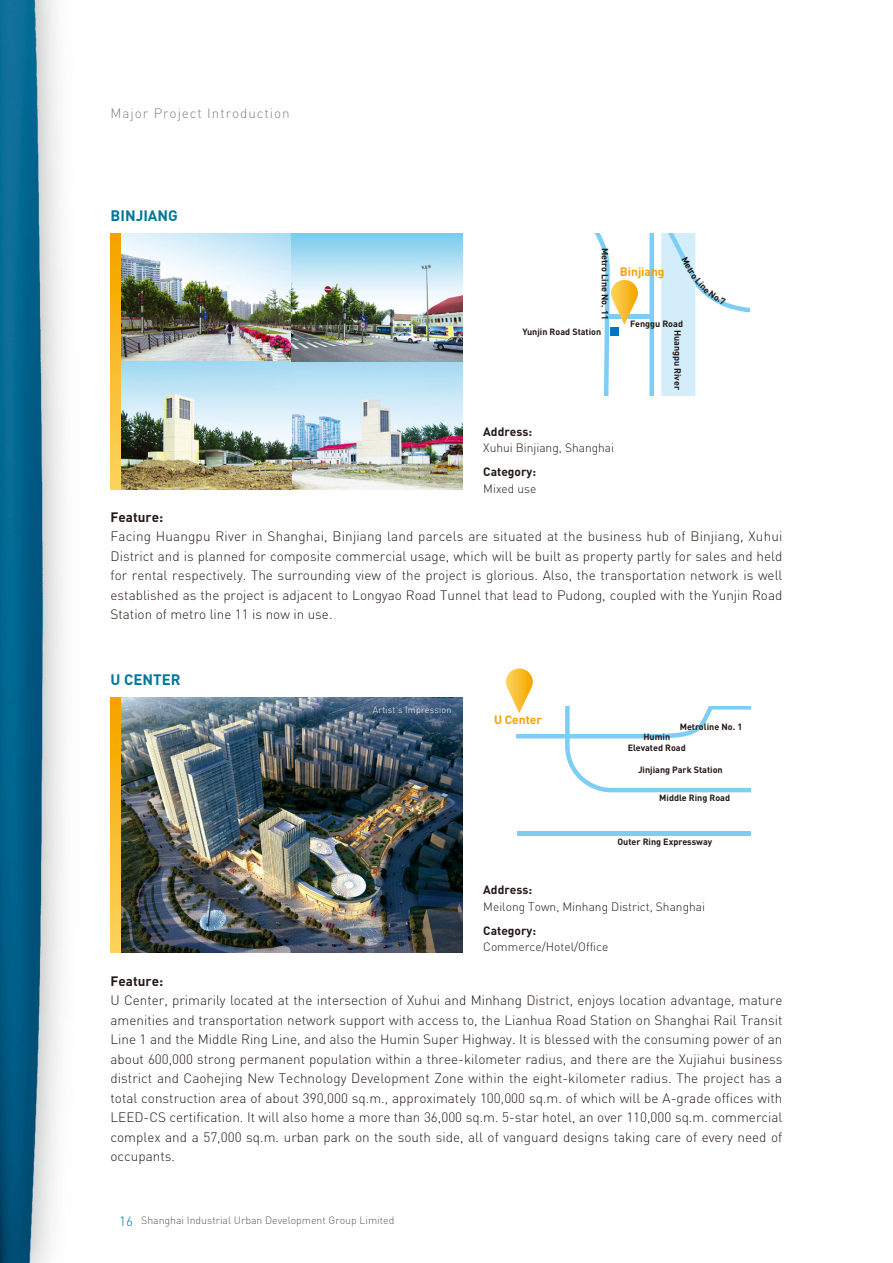
<style>
.page{position:relative;width:893px;height:1263px;background:#fff}
.page>*{position:absolute;margin:0;border:0;box-sizing:border-box;transform-origin:0 0}
.t1{font:700 15px "DIN";color:#00769c}
.t2{font:300 13.5px/19.5px "DIN";color:#231916;text-align:justify}
.t3{font:300 13.5px "DIN";letter-spacing:.07em;color:#808080}
.t4{font:700 13.5px "DIN";color:#231916}
.t5{font:300 12px "DIN";color:#231916}
.t6{font:700 12px "DIN";color:#231916}
.t7{font:700 12px "DIN";color:#f5a100}
.t8{font:300 10.5px "DIN";color:#595857}
.t9{font:700 9px/10.8px "DIN";color:#231916;text-align:center}
.t10{font:300 9px "DIN";letter-spacing:.02em;color:#fff}
.s1{font-size:13.5px;color:#00769c}
</style>
<div class="page">
<img style="left:0;top:0;width:266px;height:1263px">
<svg style="left:111px;top:234px;width:11px;height:255px;background:#edb631"></svg>
<img style="left:122px;top:234px;width:340px;height:255px">
<svg style="left:111px;top:697px;width:11px;height:256px;background:#e9b12d"></svg>
<img style="left:122px;top:697px;width:340px;height:256px">
<svg style="left:517px;top:706px;width:233px;height:130px"></svg>
<svg style="left:506px;top:668px;width:27px;height:20px"></svg>
<svg style="left:595px;top:234px;width:154px;height:161px"></svg>
<p class="t3" style="left:111px;top:108px;width:181px">Major Project Introduction</p>
<p class="t1" style="left:111px;top:210px;width:69px">BINJIANG</p>
<p class="t9" style="left:610px;top:248px;width:73px;rotate:90deg">Metro Line No. 11</p>
<p class="t9" style="left:522px;top:327px;width:80px">Yunjin Road Station</p>
<p class="t7" style="left:620px;top:268px;width:46px">Binjiang</p>
<p class="t9" style="left:630px;top:319px;width:54px">Fenggu Road</p>
<p class="t9" style="left:682px;top:329px;width:62px;rotate:90deg">Huangpu River</p>
<p class="t6" style="left:483px;top:427px;width:50px">Address:</p>
<p class="t5" style="left:483px;top:444px;width:132px">Xuhui Binjiang, Shanghai</p>
<p class="t6" style="left:483px;top:468px;width:54px">Category:</p>
<p class="t5" style="left:483px;top:484px;width:55px">Mixed use</p>
<p class="t4" style="left:111px;top:512px;width:54px">Feature:</p>
<p class="t2" style="left:111px;top:528px;width:673px">Facing Huangpu River in Shanghai, Binjiang land parcels are situated at the business hub of Binjiang, Xuhui District and is planned for composite commercial usage, which will be built as property partly for sales and held for rental respectively. The surrounding view of the project is glorious. Also, the transportation network is well established as the project is adjacent to Longyao Road Tunnel that lead to Pudong, coupled with the Yunjin Road Station of metro line 11 is now in use.</p>
<p class="t1" style="left:111px;top:674px;width:71px">U CENTER</p>
<p class="t10" style="left:373px;top:706px;width:80px">Artist’s Impression</p>
<p class="t7" style="left:494px;top:715px;width:49px">U Center</p>
<p class="t9" style="left:680px;top:722px;width:64px">Metroline No. 1</p>
<p class="t9" style="left:628px;top:732px;width:59px">Humin<br>Elevated Road</p>
<p class="t9" style="left:638px;top:765px;width:86px">Jinjiang Park Station</p>
<p class="t9" style="left:659px;top:794px;width:72px">Middle Ring Road</p>
<p class="t9" style="left:617px;top:837px;width:96px">Outer Ring Expressway</p>
<p class="t6" style="left:483px;top:885px;width:50px">Address:</p>
<p class="t5" style="left:483px;top:902px;width:223px">Meilong Town, Minhang District, Shanghai</p>
<p class="t6" style="left:483px;top:926px;width:54px">Category:</p>
<p class="t5" style="left:483px;top:942px;width:127px">Commerce/Hotel/Office</p>
<p class="t4" style="left:111px;top:976px;width:54px">Feature:</p>
<p class="t2" style="left:111px;top:992px;width:673px">U Center, primarily located at the intersection of Xuhui and Minhang District, enjoys location advantage, mature amenities and transportation network support with access to, the Lianhua Road Station on Shanghai Rail Transit Line 1 and the Middle Ring Line, and also the Humin Super Highway. It is blessed with the consuming power of an about 600,000 strong permanent population within a three-kilometer radius, and there are the Xujiahui business district and Caohejing New Technology Development Zone within the eight-kilometer radius. The project has a total construction area of about 390,000 sq.m., approximately 100,000 sq.m. of which will be A-grade offices with LEED-CS certification. It will also home a more than 36,000 sq.m. 5-star hotel, an over 110,000 sq.m. commercial complex and a 57,000 sq.m. urban park on the south side, all of vanguard designs taking care of every need of occupants.</p>
<p class="t8" style="left:119px;top:1216px;width:277px"><span class="s1">16</span> Shanghai Industrial Urban Development Group Limited</p>
</div>
